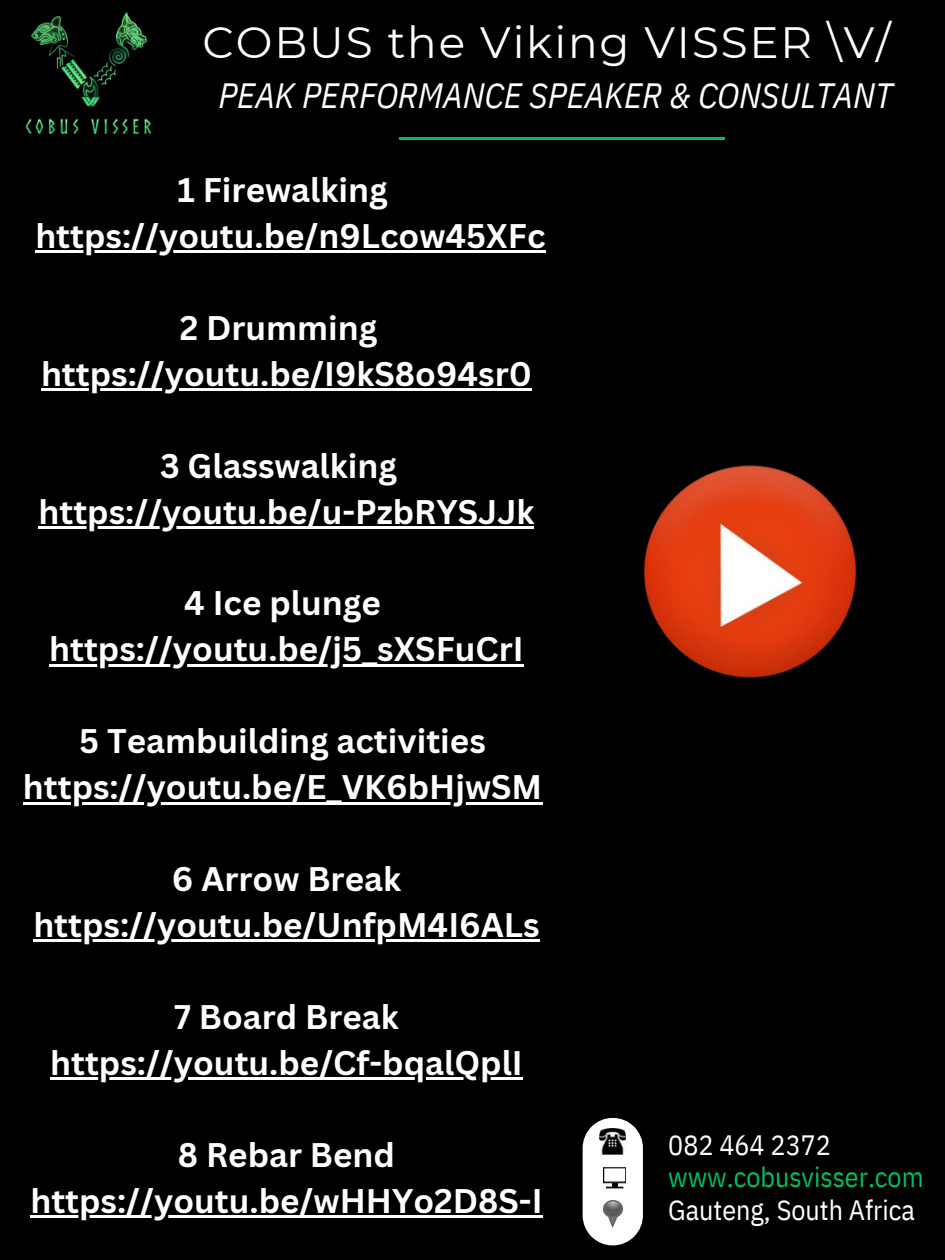
<style>
.page{position:relative;width:945px;height:1260px;background:#000}
.page>*{position:absolute;margin:0;border:0;box-sizing:border-box;transform-origin:0 0}
.t1{font:43.75px "Montserrat";letter-spacing:.04em;color:#fff}
.t2{font:italic 35px "IBM Plex Sans Cond";color:#fff}
.t3{font:700 33.25px "Canva Sans";color:#fff}
.t4{font:28px/32.9px "IBM Plex Sans Cond";color:#fff}
.s1{color:#00bf63}
</style>
<div class="page">
<hr style="left:399px;top:137px;width:326px;height:3px;background:#00bf63">
<svg style="left:583px;top:1118px;width:60px;height:127px;background:#ddd"></svg>
<img style="left:599px;top:1128px;width:27px;height:27px">
<img style="left:604px;top:1200px;width:18px;height:28px">
<img style="left:604px;top:1166px;width:22px;height:22px">
<img style="left:25px;top:12px;width:127px;height:123px">
<img style="left:643px;top:465px;width:213px;height:213px">
<hr style="left:35px;top:251px;width:510px;height:2px;background:#fff">
<hr style="left:41px;top:388px;width:491px;height:3px;background:#fff">
<hr style="left:39px;top:526px;width:495px;height:3px;background:#fff">
<hr style="left:49px;top:664px;width:475px;height:3px;background:#fff">
<hr style="left:23px;top:802px;width:519px;height:2px;background:#fff">
<hr style="left:33px;top:940px;width:507px;height:2px;background:#fff">
<hr style="left:50px;top:1077px;width:473px;height:3px;background:#fff">
<hr style="left:30px;top:1215px;width:513px;height:3px;background:#fff">
<h1 class="t1" style="left:203px;top:16px;width:690px">COBUS the Viking VISSER \V/</h1>
<h1 class="t2" style="left:218px;top:72px;width:676px">PEAK PERFORMANCE SPEAKER &amp; CONSULTANT</h1>
<h1 class="t3" style="left:177px;top:167px;width:212px">1 Firewalking</h1>
<h1 class="t3" style="left:35px;top:212px;width:512px">https://youtu.be/n9Lcow45XFc</h1>
<h1 class="t3" style="left:180px;top:304px;width:199px">2 Drumming</h1>
<h1 class="t3" style="left:41px;top:350px;width:492px">https://youtu.be/I9kS8o94sr0</h1>
<h1 class="t3" style="left:160px;top:442px;width:238px">3 Glasswalking</h1>
<h1 class="t3" style="left:39px;top:488px;width:497px">https://youtu.be/u-PzbRYSJJk</h1>
<h1 class="t3" style="left:184px;top:580px;width:198px">4 Ice plunge</h1>
<p class="t3" style="left:49px;top:626px;width:476px">https://youtu.be/j5_sXSFuCrI</p>
<p class="t3" style="left:79px;top:718px;width:408px">5 Teambuilding activities</p>
<p class="t3" style="left:23px;top:764px;width:521px">https://youtu.be/E_VK6bHjwSM</p>
<p class="t3" style="left:172px;top:856px;width:230px">6 Arrow Break</p>
<p class="t3" style="left:33px;top:902px;width:508px">https://youtu.be/UnfpM4I6ALs</p>
<p class="t3" style="left:174px;top:993px;width:226px">7 Board Break</p>
<p class="t3" style="left:50px;top:1039px;width:474px">https://youtu.be/Cf-bqalQplI</p>
<p class="t3" style="left:178px;top:1131px;width:219px">8 Rebar Bend</p>
<p class="t3" style="left:30px;top:1177px;width:514px">https://youtu.be/wHHYo2D8S-I</p>
<h1 class="t4" style="left:668px;top:1128px;width:257px">082 464 2372 <span class="s1">www.cobusvisser.com<br></span>Gauteng, South Africa</h1>
</div>
